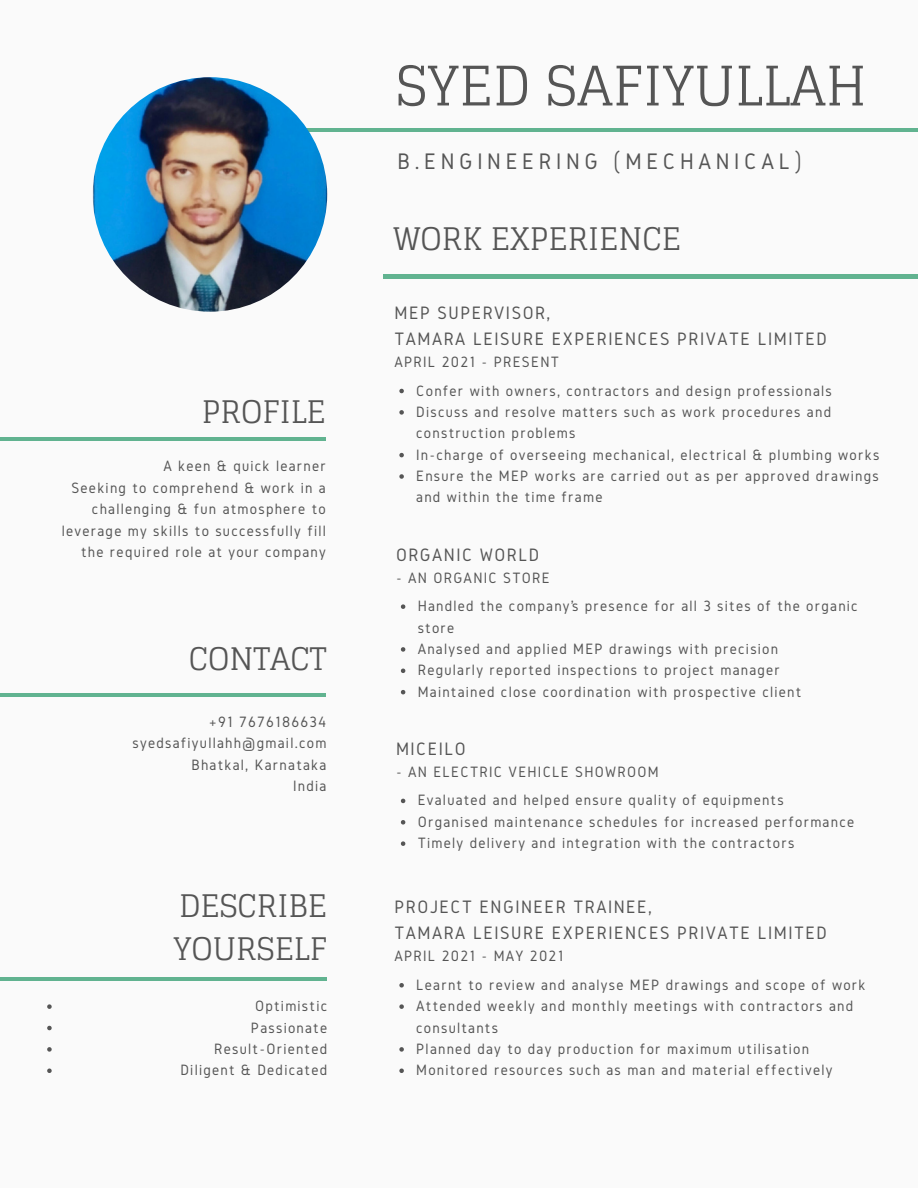
<style>
.page{position:relative;width:918px;height:1188px;background:#fafafa}
.page>*{position:absolute;margin:0;border:0;box-sizing:border-box;transform-origin:0 0}
.t1{font:54.45px "Glegoo";color:#555}
.t2{font:31.2px/42.8px "Glegoo";color:#555}
.t3{font:23.4px "Gidole";letter-spacing:.2em;color:#555}
.t4{font:18.75px "Gidole";letter-spacing:.08em;color:#555}
.t5{font:15.6px/21.3px "Gidole";letter-spacing:.08em;color:#555}
</style>
<div class="page">
<hr style="left:305px;top:128px;width:613px;height:4px;background:#61b390">
<hr style="left:0;top:438px;width:326px;height:3px;background:#61b390">
<hr style="left:0;top:693px;width:326px;height:3px;background:#61b390">
<hr style="left:384px;top:275px;width:534px;height:3px;background:#61b390">
<svg style="left:399px;top:983px;width:5px;height:5px"></svg>
<svg style="left:399px;top:1004px;width:5px;height:5px"></svg>
<svg style="left:399px;top:1047px;width:5px;height:5px"></svg>
<svg style="left:399px;top:1069px;width:5px;height:4px"></svg>
<svg style="left:399px;top:389px;width:5px;height:4px"></svg>
<svg style="left:399px;top:410px;width:5px;height:5px"></svg>
<svg style="left:399px;top:453px;width:5px;height:4px"></svg>
<svg style="left:399px;top:474px;width:5px;height:5px"></svg>
<hr style="left:0;top:977px;width:327px;height:4px;background:#61b390">
<svg style="left:47px;top:1004px;width:5px;height:5px"></svg>
<svg style="left:47px;top:1026px;width:5px;height:4px"></svg>
<svg style="left:47px;top:1047px;width:5px;height:5px"></svg>
<svg style="left:47px;top:1069px;width:5px;height:4px"></svg>
<img style="left:93px;top:77px;width:234px;height:235px;border-radius:50%">
<svg style="left:401px;top:799px;width:4px;height:4px"></svg>
<svg style="left:401px;top:820px;width:4px;height:5px"></svg>
<svg style="left:401px;top:841px;width:4px;height:5px"></svg>
<svg style="left:401px;top:604px;width:4px;height:5px"></svg>
<svg style="left:401px;top:647px;width:4px;height:5px"></svg>
<svg style="left:401px;top:669px;width:4px;height:4px"></svg>
<svg style="left:401px;top:690px;width:4px;height:4px"></svg>
<p class="t2" style="left:202px;top:390px;width:125px">PROFILE</p>
<p class="t5" style="left:163px;top:455px;width:164px">A keen &amp; quick learner</p>
<p class="t5" style="left:62px;top:477px;width:266px;text-align:right">Seeking to comprehend &amp; work in a challenging &amp; fun atmosphere to leverage my skills to successfully fill the required role at your company</p>
<p class="t2" style="left:189px;top:638px;width:139px">CONTACT</p>
<p class="t5" style="left:209px;top:711px;width:119px">+91 7676186634</p>
<p class="t5" style="left:133px;top:732px;width:195px">syedsafiyullahh@gmail.com</p>
<p class="t5" style="left:191px;top:753px;width:137px">Bhatkal, Karnataka</p>
<p class="t5" style="left:293px;top:775px;width:35px">India</p>
<p class="t2" style="left:174px;top:885px;width:155px">DESCRIBE<br>YOURSELF</p>
<p class="t5" style="left:255px;top:995px;width:74px">Optimistic</p>
<p class="t5" style="left:251px;top:1016px;width:78px">Passionate</p>
<p class="t5" style="left:214px;top:1038px;width:114px">Result-Oriented</p>
<p class="t5" style="left:180px;top:1059px;width:148px">Diligent &amp; Dedicated</p>
<p class="t1" style="left:396px;top:55px;width:472px">SYED SAFIYULLAH</p>
<p class="t3" style="left:398px;top:149px;width:406px">B.ENGINEERING (MECHANICAL)</p>
<p class="t2" style="left:393px;top:218px;width:290px">WORK EXPERIENCE</p>
<p class="t4" style="left:394px;top:303px;width:157px">MEP SUPERVISOR,</p>
<p class="t4" style="left:394px;top:328px;width:434px">TAMARA LEISURE EXPERIENCES PRIVATE LIMITED</p>
<p class="t5" style="left:394px;top:351px;width:166px">APRIL 2021 - PRESENT</p>
<p class="t5" style="left:416px;top:379px;width:417px">Confer with owners, contractors and design professionals</p>
<p class="t5" style="left:416px;top:401px;width:416px">Discuss and resolve matters such as work procedures and construction problems</p>
<p class="t5" style="left:416px;top:444px;width:465px">In-charge of overseeing mechanical, electrical &amp; plumbing works</p>
<p class="t5" style="left:416px;top:465px;width:464px">Ensure the MEP works are carried out as per approved drawings and within the time frame</p>
<p class="t4" style="left:396px;top:544px;width:145px">ORGANIC WORLD</p>
<p class="t5" style="left:396px;top:567px;width:155px">- AN ORGANIC STORE</p>
<p class="t5" style="left:418px;top:595px;width:442px">Handled the company’s presence for all 3 sites of the organic store</p>
<p class="t5" style="left:418px;top:638px;width:362px">Analysed and applied MEP drawings with precision</p>
<p class="t5" style="left:418px;top:659px;width:364px">Regularly reported inspections to project manager</p>
<p class="t5" style="left:418px;top:681px;width:385px">Maintained close coordination with prospective client</p>
<p class="t4" style="left:396px;top:738px;width:71px">MICEILO</p>
<p class="t5" style="left:396px;top:761px;width:264px">- AN ELECTRIC VEHICLE SHOWROOM</p>
<p class="t5" style="left:418px;top:789px;width:367px">Evaluated and helped ensure quality of equipments</p>
<p class="t5" style="left:418px;top:811px;width:438px">Organised maintenance schedules for increased performance</p>
<p class="t5" style="left:418px;top:832px;width:378px">Timely delivery and integration with the contractors</p>
<p class="t4" style="left:394px;top:897px;width:259px">PROJECT ENGINEER TRAINEE,</p>
<p class="t4" style="left:394px;top:923px;width:434px">TAMARA LEISURE EXPERIENCES PRIVATE LIMITED</p>
<p class="t5" style="left:394px;top:945px;width:170px">APRIL 2021 - MAY 2021</p>
<p class="t5" style="left:416px;top:974px;width:451px">Learnt to review and analyse MEP drawings and scope of work</p>
<p class="t5" style="left:416px;top:995px;width:438px">Attended weekly and monthly meetings with contractors and consultants</p>
<p class="t5" style="left:416px;top:1038px;width:394px">Planned day to day production for maximum utilisation</p>
<p class="t5" style="left:416px;top:1059px;width:418px">Monitored resources such as man and material effectively</p>
</div>
